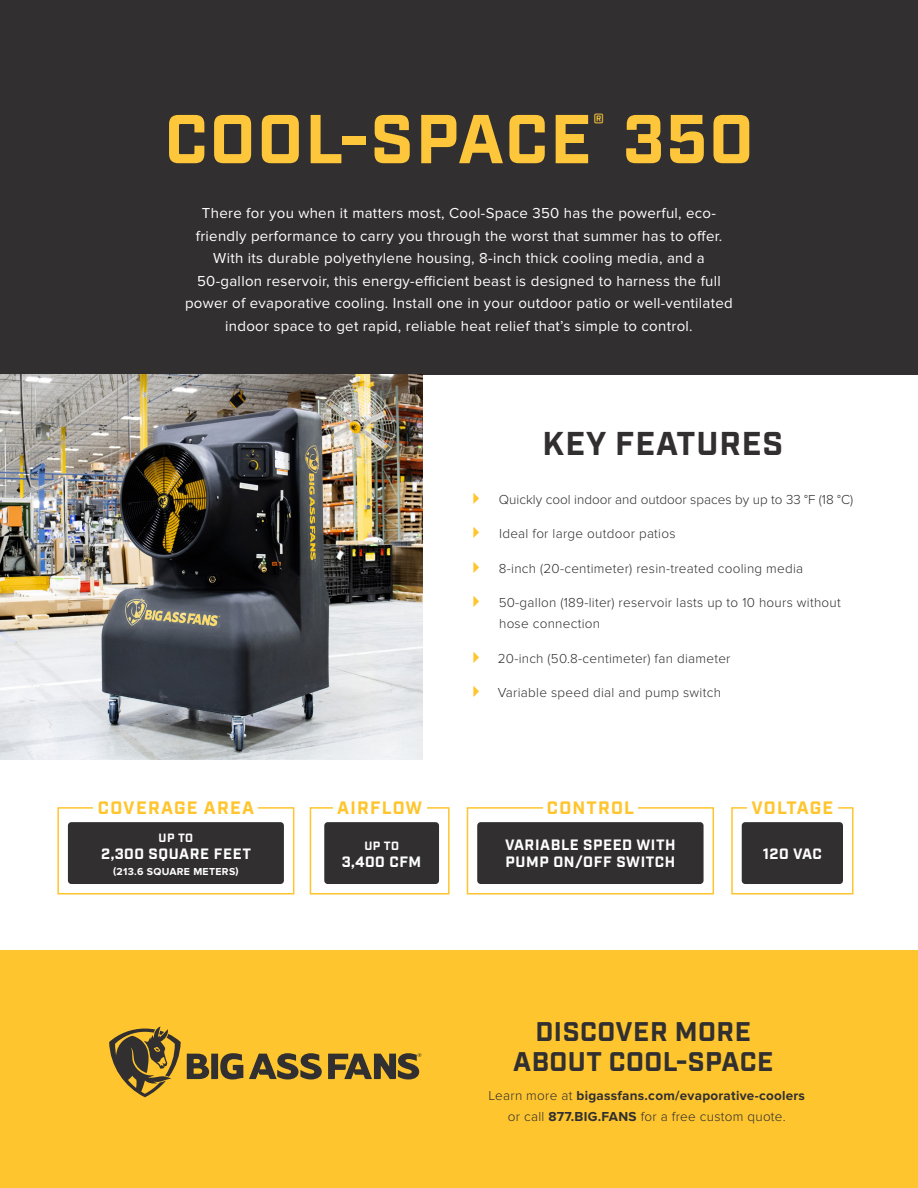
<style>
.page{position:relative;width:918px;height:1188px;background:#fff}
.page>*{position:absolute;margin:0;border:0;box-sizing:border-box;transform-origin:0 0}
.H2_RP{font:700 69px "Industry";letter-spacing:.03em;color:#fec73b}
.H3_RP{font:700 33px "Industry";letter-spacing:.03em;color:#312f30}
.H4_RP{font:700 27px/30px "Industry";letter-spacing:.02em;color:#312f30;text-align:center}
.H2_RP-2{font:700 26.25px "Industry";color:#fec73b}
.t1{font:700 18px "Industry";letter-spacing:.07em;color:#fec52e}
.Intro_body_RP{font:15px/22.5px "Proxima Nova";letter-spacing:.02em;color:#fff;text-align:center}
.Key_Feature_Lockup{font:700 15px "Industry";letter-spacing:.04em;color:#fff}
.t2{font:300 13.5px/21px "Proxima Nova";letter-spacing:.02em;color:#312f30}
.Cutsheet_Front_body{font:700 13.5px/21px "Proxima Nova";letter-spacing:.02em;color:#312f30;text-align:center}
.t3{font:300 13.5px "Proxima Nova";color:#312f30}
.Key_Feature_Lockup-2{font:700 12px "Industry";letter-spacing:.035em;color:#fff}
.Key_Feature_Lockup_S{font:700 10.5px "Proxima Nova";letter-spacing:.03em;color:#fff}
.s1{font-weight:300}
</style>
<div class="page">
<div style="left:0;top:0;width:918px;height:375px;background:#312f30"></div>
<div style="left:0;top:949px;width:918px;height:239px;background:#fec52e"></div>
<img style="left:0;top:375px;width:422px;height:384px">
<div style="left:68px;top:822px;width:216px;height:62px;background:#312f30;border-radius:3px"></div>
<div style="left:57px;top:807px;width:237px;height:88px;border:2px solid #fec52e"></div>
<div style="left:94px;top:800px;width:164px;height:14px;background:#fff"></div>
<div style="left:742px;top:822px;width:101px;height:62px;background:#312f30;border-radius:3px"></div>
<div style="left:731px;top:807px;width:123px;height:88px;border:2px solid #fec52e"></div>
<div style="left:747px;top:800px;width:90px;height:14px;background:#fff"></div>
<div style="left:324px;top:822px;width:115px;height:62px;background:#312f30;border-radius:3px"></div>
<div style="left:310px;top:807px;width:140px;height:88px;border:2px solid #fec52e"></div>
<div style="left:333px;top:800px;width:93px;height:14px;background:#fff"></div>
<div style="left:477px;top:822px;width:227px;height:62px;background:#312f30;border-radius:3px"></div>
<div style="left:467px;top:807px;width:247px;height:88px;border:2px solid #fec52e"></div>
<div style="left:543px;top:800px;width:95px;height:14px;background:#fff"></div>
<svg style="left:109px;top:1027px;width:72px;height:70px"></svg>
<svg style="left:249px;top:1053px;width:73px;height:26px"></svg>
<svg style="left:187px;top:1053px;width:56px;height:26px"></svg>
<svg style="left:328px;top:1053px;width:93px;height:26px"></svg>
<p class="H2_RP" style="left:165px;top:98px;width:428px">COOL-SPACE</p>
<p class="H2_RP-2" style="left:593px;top:107px;width:13px">®</p>
<p class="H2_RP" style="left:623px;top:98px;width:132px">350</p>
<p class="Intro_body_RP" style="left:185px;top:202px;width:549px">There for you when it matters most, Cool-Space 350 has the powerful, eco&shy;friendly performance to carry you through the worst that summer has to offer.<br>With its durable polyethylene housing, 8-inch thick cooling media, and a 50-gallon reservoir, this energy-efficient beast is designed to harness the full power of evaporative cooling. Install one in your outdoor patio or well-ventilated indoor space to get rapid, reliable heat relief that’s simple to control.</p>
<p class="H3_RP" style="left:543px;top:424px;width:242px">KEY FEATURES</p>
<p class="t1" style="left:98px;top:797px;width:158px">COVERAGE AREA</p>
<p class="Key_Feature_Lockup-2" style="left:159px;top:831px;width:36px">UP TO</p>
<p class="Key_Feature_Lockup" style="left:101px;top:845px;width:151px">2,300 SQUARE FEET</p>
<p class="Key_Feature_Lockup_S" style="left:113px;top:865px;width:127px">(213.6 SQUARE METERS)</p>
<p class="t1" style="left:337px;top:797px;width:87px">AIRFLOW</p>
<p class="Key_Feature_Lockup-2" style="left:364px;top:839px;width:36px">UP TO</p>
<p class="Key_Feature_Lockup" style="left:342px;top:853px;width:81px">3,400 CFM</p>
<p class="t3" style="left:499px;top:491px;width:356px">Quickly cool indoor and outdoor spaces by up to 33 °F (18 °C)</p>
<p class="t2" style="left:499px;top:523px;width:178px">Ideal for large outdoor patios</p>
<p class="t2" style="left:499px;top:558px;width:306px">8-inch (20-centimeter) resin-treated cooling media</p>
<p class="t2" style="left:499px;top:592px;width:344px">50-gallon (189-liter) reservoir lasts up to 10 hours without hose connection</p>
<p class="t2" style="left:498px;top:648px;width:234px">20-inch (50.8-centimeter) fan diameter</p>
<p class="t2" style="left:498px;top:682px;width:225px">Variable speed dial and pump switch</p>
<p class="t1" style="left:547px;top:797px;width:89px">CONTROL</p>
<p class="Key_Feature_Lockup" style="left:505px;top:836px;width:172px">VARIABLE SPEED WITH</p>
<p class="Key_Feature_Lockup" style="left:505px;top:853px;width:171px">PUMP ON/OFF SWITCH</p>
<p class="t1" style="left:751px;top:797px;width:83px">VOLTAGE</p>
<p class="Key_Feature_Lockup" style="left:763px;top:844px;width:60px">120 VAC</p>
<p class="H4_RP" style="left:513px;top:1018px;width:262px">DISCOVER MORE<br>ABOUT COOL-SPACE</p>
<p class="Cutsheet_Front_body" style="left:489px;top:1085px;width:318px"><span class="s1">Learn more at</span> bigassfans.com/evaporative-coolers <span class="s1">or call</span> 877.BIG.FANS <span class="s1">for a free custom quote.</span></p>
</div>
